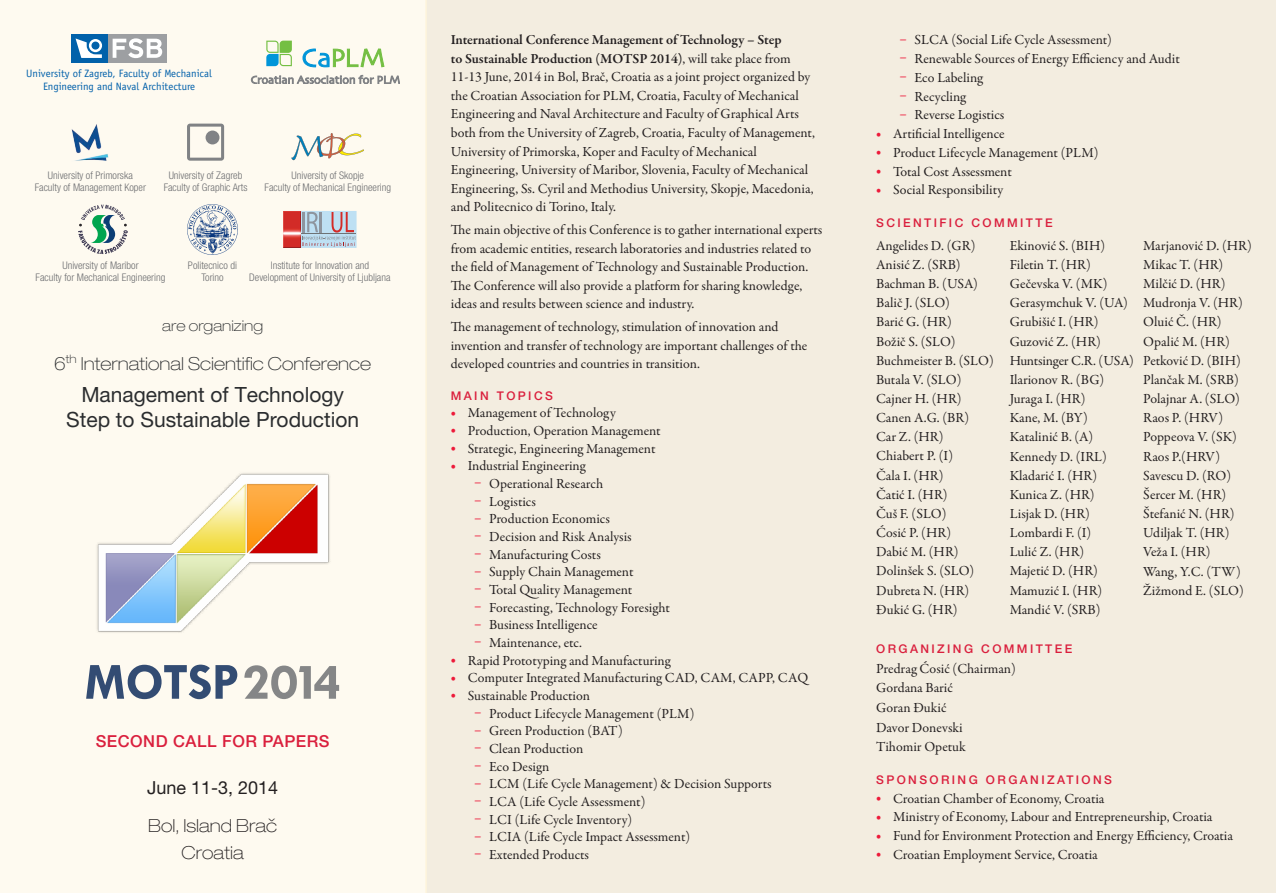
<style>
.page{position:relative;width:1276px;height:893px;background:#fff}
.page>*{position:absolute;margin:0;border:0;box-sizing:border-box;transform-origin:0 0}
.t1{font:700 52.5px "Tw Cen";letter-spacing:-.01em;color:#334c73}
.t2{font:21px/25.5px "Helvetica Neue LT Pro";color:#2b2d2f;text-align:center}
.t3{font:100 expanded 18px "Helvetica Neue LT Pro";color:#2b2d2f}
.t4{font:100 expanded 18px/26.1px "Helvetica Neue LT Pro";color:#231f20;text-align:center}
.t5{font:18px "Helvetica Neue LT Pro";color:#231f20}
.t6{font:500 16.5px "Helvetica Neue LT Pro";letter-spacing:.03em;color:#da1f3d}
.t7{font:100 expanded 15px "Helvetica Neue LT Pro";color:#2b2d2f}
.t8{font:13.95px/19.2px "Garamond Premr Pro";color:#231f20}
.t9{font:500 12px "Helvetica Neue LT Pro";letter-spacing:.2em;color:#da1f3d}
.t10{font:10.65px/12.8px "ITC Officina Sans";color:#0160aa;text-align:center}
.t11{font:300 condensed 10.5px/12.6px "Helvetica Neue LT Pro";color:#6c6d70;text-align:center}
.s1{color:#858687}
.s2{font-weight:600}
.s3{font-size:12px;color:#ed1a3a}
.s4{font-weight:700;font-size:12px;color:#ed1a3a}
</style>
<div class="page">
<div style="left:0;top:0;width:425px;height:893px;background:#fefaf0"></div>
<div style="left:425px;top:0;width:851px;height:893px;background:#f3ede0"></div>
<img style="left:188px;top:204px;width:49px;height:50px">
<img style="left:90px;top:468px;width:246px;height:170px">
<img style="left:71px;top:124px;width:39px;height:37px">
<svg style="left:251px;top:75px;width:149px;height:9px"></svg>
<svg style="left:302px;top:46px;width:82px;height:21px"></svg>
<svg style="left:266px;top:41px;width:26px;height:25px"></svg>
<div style="left:107px;top:34px;width:60px;height:28px;background:#9d9fa2"></div>
<div style="left:71px;top:34px;width:36px;height:28px;background:#0161aa"></div>
<svg style="left:113px;top:38px;width:49px;height:20px"></svg>
<svg style="left:76px;top:38px;width:26px;height:20px"></svg>
<svg style="left:187px;top:124px;width:37px;height:37px"></svg>
<div style="left:206px;top:131px;width:13px;height:13px;background:#808285;border-radius:50%"></div>
<svg style="left:300px;top:213px;width:2px;height:32px"></svg>
<div style="left:284px;top:211px;width:72px;height:36px;border:1px solid #bee0f3"></div>
<hr style="left:301px;top:234px;width:54px;height:1px;background:#6e7375">
<svg style="left:302px;top:212px;width:54px;height:35px;background:#b5bfce"></svg>
<img style="left:284px;top:211px;width:16px;height:36px">
<svg style="left:78px;top:205px;width:50px;height:49px"></svg>
<svg style="left:291px;top:133px;width:74px;height:28px"></svg>
<p class="t10" style="left:26px;top:67px;width:187px">University of Zagreb, Faculty of Mechanical<br>Engineering and Naval Architecture</p>
<p class="t11" style="left:35px;top:169px;width:113px">University of Primorska<br>Faculty of Management Koper</p>
<p class="t11" style="left:265px;top:169px;width:128px">University of Skopje<br>Faculty of Mechanical Engineering</p>
<p class="t11" style="left:164px;top:169px;width:85px">University of Zagreb<br>Faculty of Graphic Arts</p>
<p class="t11" style="left:36px;top:258px;width:131px">University of Maribor<br>Faculty for Mechanical Engineering</p>
<p class="t11" style="left:249px;top:259px;width:143px">Institute for Innovation and<br>Development of University of Ljubljana</p>
<p class="t11" style="left:188px;top:258px;width:51px">Politecnico di<br>Torino</p>
<p class="t7" style="left:162px;top:317px;width:102px">are organizing</p>
<p class="t3" style="left:54px;top:353px;width:318px">6<sup>th</sup> International Scientific Conference</p>
<h2 class="t2" style="left:66px;top:381px;width:294px">Management of Technology<br>Step to Sustainable Production</h2>
<h1 class="t1" style="left:84px;top:651px;width:259px">MOTSP<span class="s1">2014</span></h1>
<p class="t6" style="left:96px;top:731px;width:235px">SECOND CALL FOR PAPERS</p>
<p class="t5" style="left:147px;top:776px;width:133px">June 11-3, 2014</p>
<p class="t4" style="left:148px;top:813px;width:130px">Bol, Island Brač<br>Croatia</p>
<p class="t8" style="left:451px;top:31px;width:365px;line-height:18.6px"><span class="s2">International Conference Management of Technology – Step<br>to Sustainable Production (MOTSP 2014)</span>, will take place from 11‑13 June, 2014 in Bol, Brač, Croatia as a joint project organized by the Croatian Association for PLM, Croatia, Faculty of Mechanical Engineering and Naval Architecture and Faculty of Graphical Arts both from the University of Zagreb, Croatia, Faculty of Management, University of Primorska, Koper and Faculty of Mechanical Engineering, University of Maribor, Slovenia, Faculty of Mechanical Engineering, Ss. Cyril and Methodius University, Skopje, Macedonia, and Politecnico di Torino, Italy.</p>
<p class="t8" style="left:451px;top:221px;width:373px;line-height:18.6px">The main objective of this Conference is to gather international experts from academic entities, research laboratories and industries related to the field of Management of Technology and Sustainable Production.<br>The Conference will also provide a platform for sharing knowledge, ideas and results between science and industry.</p>
<p class="t8" style="left:451px;top:318px;width:358px;line-height:18.6px">The management of technology, stimulation of innovation and invention and transfer of technology are important challenges of the developed countries and countries in transition.</p>
<p class="t9" style="left:451px;top:388px;width:104px">MAIN TOPICS</p>
<p class="t8" style="left:451px;top:404px;width:166px"><span class="s3">•</span> Management of Technology</p>
<p class="t8" style="left:451px;top:421px;width:211px"><span class="s3">•</span> Production, Operation Management</p>
<p class="t8" style="left:451px;top:439px;width:206px"><span class="s3">•</span> Strategic, Engineering Management</p>
<p class="t8" style="left:474px;top:457px;width:197px;line-height:17.7px;text-indent:-23px"><span class="s3">•</span> Industrial Engineering<br><span class="s4">−</span> Operational Research<br><span class="s4">−</span> Logistics<br><span class="s4">−</span> Production Economics<br><span class="s4">−</span> Decision and Risk Analysis<br><span class="s4">−</span> Manufacturing Costs<br><span class="s4">−</span> Supply Chain Management<br><span class="s4">−</span> Total Quality Management<br><span class="s4">−</span> Forecasting, Technology Foresight <span class="s4">−</span> Business Intelligence<br><span class="s4">−</span> Maintenance, etc.</p>
<p class="t8" style="left:451px;top:651px;width:221px"><span class="s3">•</span> Rapid Prototyping and Manufacturing</p>
<p class="t8" style="left:451px;top:669px;width:359px"><span class="s3">•</span> Computer Integrated Manufacturing CAD, CAM, CAPP, CAQ</p>
<p class="t8" style="left:474px;top:687px;width:299px;line-height:17.7px;text-indent:-23px"><span class="s3">•</span> Sustainable Production<br><span class="s4">−</span> Product Lifecycle Management (PLM)<br><span class="s4">−</span> Green Production (BAT)<br><span class="s4">−</span> Clean Production<br><span class="s4">−</span> Eco Design<br><span class="s4">−</span> LCM (Life Cycle Management) &amp; Decision Supports <span class="s4">−</span> LCA (Life Cycle Assessment)<br><span class="s4">−</span> LCI (Life Cycle Inventory)<br><span class="s4">−</span> LCIA (Life Cycle Impact Assessment)<br><span class="s4">−</span> Extended Products</p>
<p class="t8" style="left:899px;top:31px;width:282px;line-height:18.8px"><span class="s4">−</span> SLCA (Social Life Cycle Assessment)<br><span class="s4">−</span> Renewable Sources of Energy Efficiency and Audit <span class="s4">−</span> Eco Labeling<br><span class="s4">−</span> Recycling<br><span class="s4">−</span> Reverse Logistics</p>
<p class="t8" style="left:876px;top:124px;width:130px"><span class="s3">•</span> Artificial Intelligence</p>
<p class="t8" style="left:876px;top:143px;width:224px"><span class="s3">•</span> Product Lifecycle Management (PLM)</p>
<p class="t8" style="left:876px;top:162px;width:137px"><span class="s3">•</span> Total Cost Assessment</p>
<p class="t8" style="left:876px;top:181px;width:129px"><span class="s3">•</span> Social Responsibility</p>
<p class="t9" style="left:876px;top:216px;width:178px">SCIENTIFIC COMMITTE</p>
<p class="t8" style="left:876px;top:236px;width:119px">Angelides D. (GR)<br>Anisić Z. (SRB)<br>Bachman B. (USA)<br>Balič J. (SLO)<br>Barić G. (HR)<br>Božič S. (SLO)<br>Buchmeister B. (SLO)<br>Butala V. (SLO)<br>Cajner H. (HR)<br>Canen A.G. (BR)<br>Car Z. (HR)<br>Chiabert P. (I)<br>Čala I. (HR)<br>Čatić I. (HR)<br>Čuš F. (SLO)<br>Ćosić P. (HR)<br>Dabić M. (HR)<br>Dolinšek S. (SLO)<br>Dubreta N. (HR)<br>Đukić G. (HR)</p>
<p class="t8" style="left:1009px;top:236px;width:126px">Ekinović S. (BIH)<br>Filetin T. (HR)<br>Gečevska V. (MK)<br>Gerasymchuk V. (UA)<br>Grubišić I. (HR)<br>Guzović Z. (HR)<br>Huntsinger C.R. (USA)<br>Ilarionov R. (BG)<br>Juraga I. (HR)<br>Kane, M. (BY)<br>Katalinić B. (A)<br>Kennedy D. (IRL)<br>Kladarić I. (HR)<br>Kunica Z. (HR)<br>Lisjak D. (HR)<br>Lombardi F. (I)<br>Lulić Z. (HR)<br>Majetić D. (HR)<br>Mamuzić I. (HR)<br>Mandić V. (SRB)</p>
<p class="t8" style="left:1143px;top:236px;width:110px">Marjanović D. (HR)<br>Mikac T. (HR)<br>Milčić D. (HR)<br>Mudronja V. (HR)<br>Oluić Č. (HR)<br>Opalić M. (HR)<br>Petković D. (BIH)<br>Plančak M. (SRB)<br>Polajnar A. (SLO)<br>Raos P. (HRV)<br>Poppeova V. (SK)<br>Raos P.(HRV)<br>Savescu D. (RO)<br>Šercer M. (HR)<br>Štefanić N. (HR)<br>Udiljak T. (HR)<br>Veža I. (HR)<br>Wang, Y.C. (TW)<br>Žižmond E. (SLO)</p>
<p class="t9" style="left:876px;top:641px;width:198px">ORGANIZING COMMITTEE</p>
<p class="t8" style="left:876px;top:659px;width:141px;line-height:19.6px">Predrag Ćosić (Chairman)<br>Gordana Barić<br>Goran Đukić<br>Davor Donevski<br>Tihomir Opetuk</p>
<p class="t9" style="left:876px;top:772px;width:237px">SPONSORING ORGANIZATIONS</p>
<p class="t8" style="left:876px;top:789px;width:230px"><span class="s3">•</span> Croatian Chamber of Economy, Croatia</p>
<p class="t8" style="left:876px;top:808px;width:338px"><span class="s3">•</span> Ministry of Economy, Labour and Entrepreneurship, Croatia</p>
<p class="t8" style="left:876px;top:826px;width:358px"><span class="s3">•</span> Fund for Environment Protection and Energy Efficiency, Croatia</p>
<p class="t8" style="left:876px;top:845px;width:223px"><span class="s3">•</span> Croatian Employment Service, Croatia</p>
</div>
